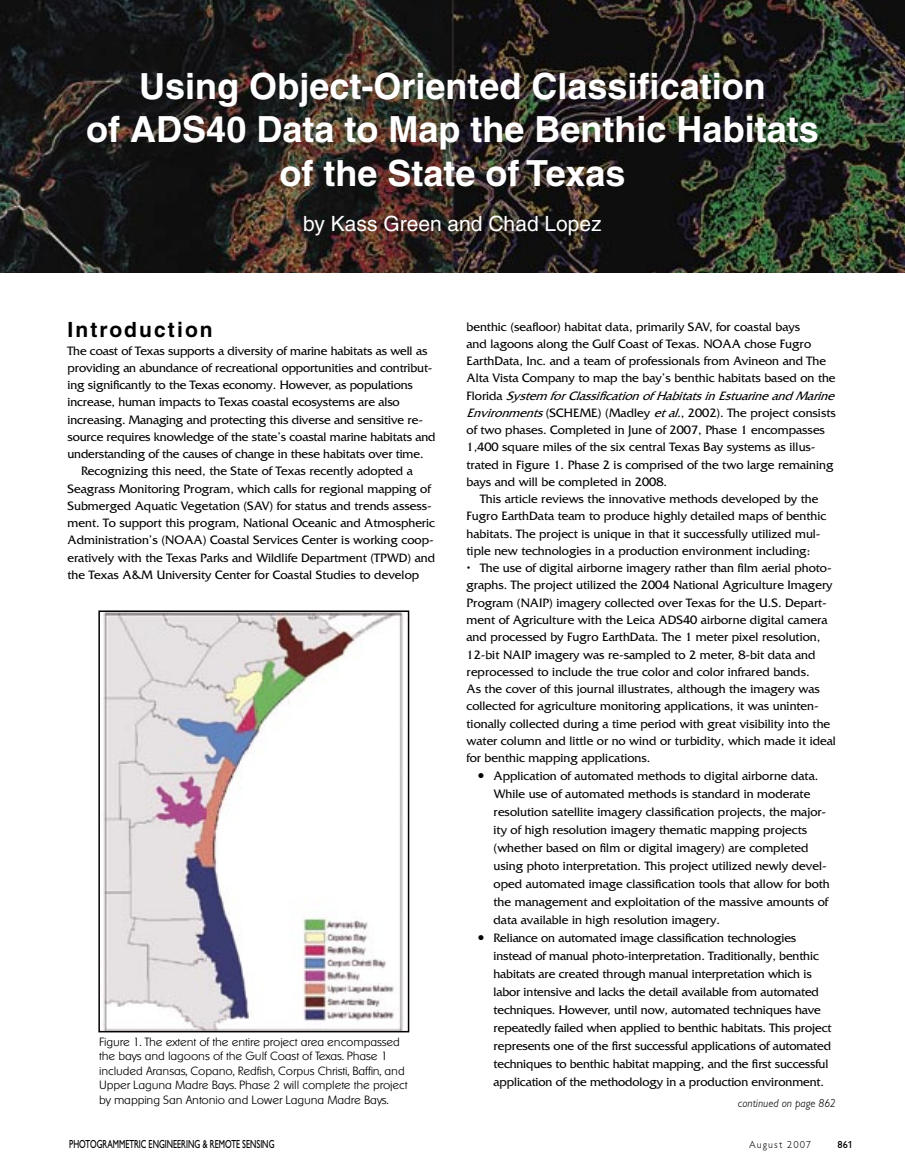
<style>
.page{position:relative;width:905px;height:1175px;background:#fff}
.page>*{position:absolute;margin:0;border:0;box-sizing:border-box;transform-origin:0 0}
.Highlight_Title{font:700 36px/43.2px "Helvetica";color:#fff;text-align:center}
.Highlight_Author{font:21px "Helvetica";color:#fff}
.Highlight_Heading{font:700 21px "Helvetica";letter-spacing:.1em;color:#000}
.Highlight_Body{font:12.75px/17.2px "Friz Quadrata";color:#000}
.Indent{font:12.75px/18px "Friz Quadrata";letter-spacing:-.01em;color:#000}
.t1{font:200 12px/14.4px "Sharnay";letter-spacing:-.01em;color:#000}
.t2{font:12px "Chantilly";color:#000;scale:.7 1}
.Highlight_Body-2{font:italic 300 12px "Chantilly LH";color:#000}
.t3{font:300 10.5px "Chantilly LH";letter-spacing:.1em;color:#000}
.t4{font:10.5px "Chantilly";color:#000}
.s1{font-style:italic}
.s2{font-size:27px}
</style>
<div class="page">
<img style="left:0;top:0;width:904px;height:273px">
<img style="left:103px;top:613px;width:301px;height:416px">
<div style="left:98px;top:610px;width:311px;height:422px;border:2px solid #000"></div>
<p class="Highlight_Title" style="left:86px;top:64px;width:734px">Using Object-Oriented Classification<br>of ADS40 Data to Map the Benthic Habitats of the State of Texas</p>
<p class="Highlight_Author" style="left:303px;top:211px;width:300px">by Kass Green and Chad Lopez</p>
<p class="Highlight_Heading" style="left:68px;top:317px;width:147px">Introduction</p>
<p class="Highlight_Body" style="left:68px;top:342px;width:369px">The coast of Texas supports a diversity of marine habitats as well as providing an abundance of recreational opportunities and contribut&shy;ing significantly to the Texas economy. However, as populations increase, human impacts to Texas coastal ecosystems are also increasing. Managing and protecting this diverse and sensitive re&shy;source requires knowledge of the state’s coastal marine habitats and understanding of the causes of change in these habitats over time.</p>
<p class="Highlight_Body" style="left:68px;top:462px;width:369px;text-indent:14px">Recognizing this need, the State of Texas recently adopted a Seagrass Monitoring Program, which calls for regional mapping of Submerged Aquatic Vegetation (SAV) for status and trends assess&shy;ment. To support this program, National Oceanic and Atmospheric Administration’s (NOAA) Coastal Services Center is working coop&shy;eratively with the Texas Parks and Wildlife Department (TPWD) and the Texas A&amp;M University Center for Coastal Studies to develop</p>
<p class="t1" style="left:99px;top:1034px;width:310px">Figure 1. The extent of the entire project area encompassed the bays and lagoons of the Gulf Coast of Texas. Phase 1 included Aransas, Copano, Redfish, Corpus Christi, Baffin, and Upper Laguna Madre Bays. Phase 2 will complete the project by mapping San Antonio and Lower Laguna Madre Bays.</p>
<p class="Highlight_Body" style="left:466px;top:318px;width:374px">benthic (seafloor) habitat data, primarily SAV, for coastal bays<br>and lagoons along the Gulf Coast of Texas. NOAA chose Fugro EarthData, Inc. and a team of professionals from Avineon and The Alta Vista Company to map the bay’s benthic habitats based on the F l o r i d a <span class="s1">System forClassificationof HabitatsinEstuarineandMarine Environments</span>(SCHEME) (Madley <span class="s1">etal.</span>, 2002). The project consists of two phases. Completed in June of 2007, Phase 1 encompasses 1,400 square miles of the six central Texas Bay systems as illus&shy;trated in Figure 1. Phase 2 is comprised of the two large remaining bays and will be completed in 2008.</p>
<p class="Highlight_Body" style="left:466px;top:490px;width:361px;text-indent:14px">This article reviews the innovative methods developed by the Fugro EarthData team to produce highly detailed maps of benthic habitats. The project is unique in that it successfully utilized mul&shy;tiple new technologies in a production environment including:</p>
<p class="Highlight_Body" style="left:466px;top:559px;width:371px">• The use of digital airborne imagery rather than film aerial photo&shy;graphs. The project utilized the 2004 National Agriculture Imagery Program (NAIP) imagery collected over Texas for the U.S. Depart&shy;ment of Agriculture with the Leica ADS40 airborne digital camera and processed by Fugro EarthData. The 1 meter pixel resolution, 12-bit NAIP imagery was re-sampled to 2 meter, 8-bit data and reprocessed to include the true color and color infrared bands.<br>As the cover of this journal illustrates, although the imagery was collected for agriculture monitoring applications, it was uninten&shy;tionally collected during a time period with great visibility into the water column and little or no wind or turbidity, which made it ideal for benthic mapping applications.</p>
<p class="Indent" style="left:493px;top:767px;width:338px;text-indent:-17px"><span class="s2">•</span> Application of automated methods to digital airborne data.<br>While use of automated methods is standard in moderate resolution satellite imagery classification projects, the major&shy;ity of high resolution imagery thematic mapping projects (whether based on film or digital imagery) are completed using photo interpretation. This project utilized newly devel&shy;oped automated image classification tools that allow for both the management and exploitation of the massive amounts of data available in high resolution imagery.</p>
<p class="Indent" style="left:493px;top:929px;width:339px;text-indent:-17px"><span class="s2">•</span> Reliance on automated image classification technologies instead of manual photo-interpretation. Traditionally, benthic habitats are created through manual interpretation which is labor intensive and lacks the detail available from automated techniques. However, until now, automated techniques have repeatedly failed when applied to benthic habitats. This project represents one of the first successful applications of automated techniques to benthic habitat mapping, and the first successful application of the methodology in a production environment.</p>
<p class="Highlight_Body-2" style="left:737px;top:1096px;width:100px">continued on page 862</p>
<p class="t2" style="left:69px;top:1137px;width:295px">PHOTOGRAMMETRIC ENGINEERING &amp; REMOTE SENSING</p>
<p class="t3" style="left:749px;top:1139px;width:63px">August 2007</p>
<p class="t4" style="left:837px;top:1139px;width:16px">861</p>
</div>
